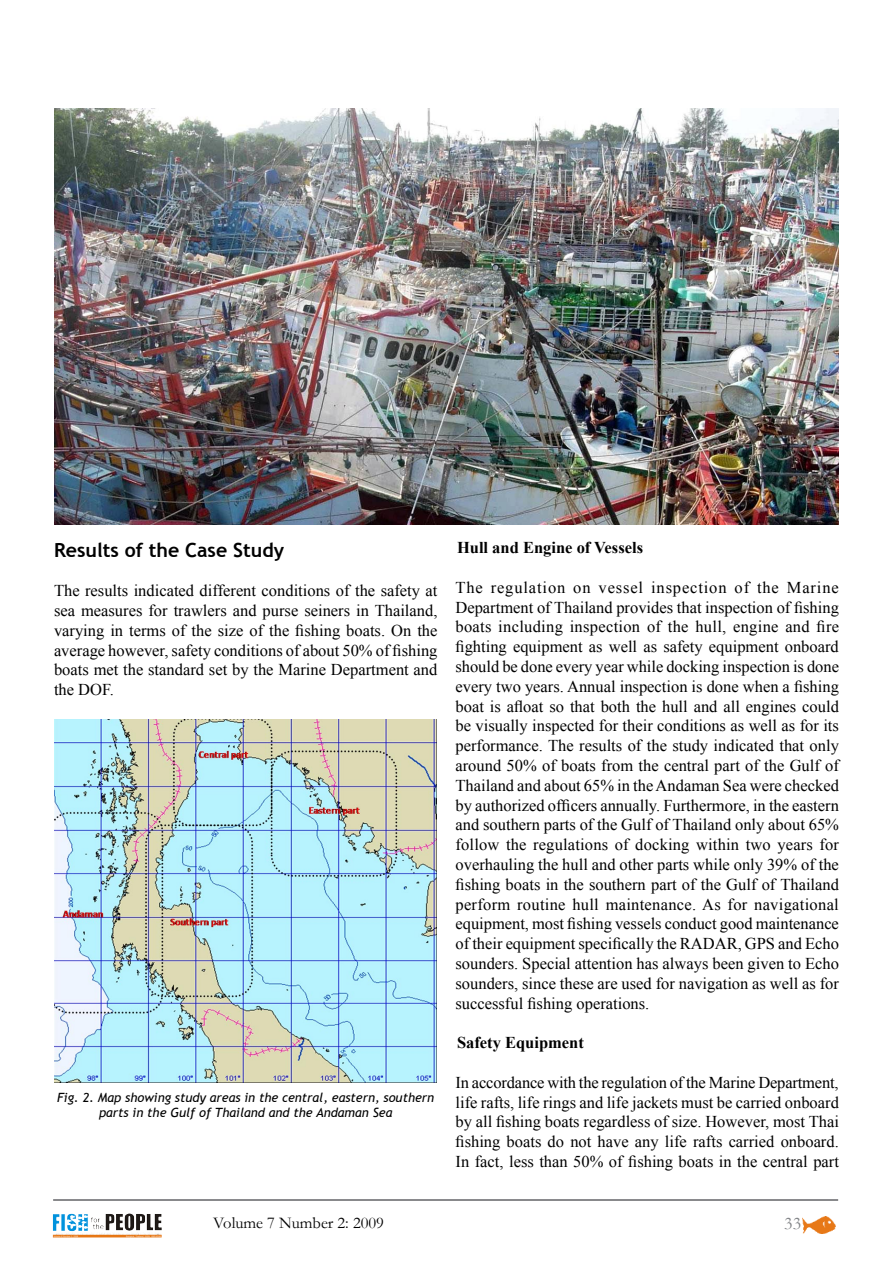
<style>
.page{position:relative;width:893px;height:1263px;background:#fff}
.page>*{position:absolute;margin:0;border:0;box-sizing:border-box;transform-origin:0 0}
.t1{font:700 19.5px "Trebuchet MS";color:#000}
.t2{font:18px "Garamond";color:#808285}
.t3{font:16.5px/19.8px "Times New Roman";color:#000;text-align:justify}
.t4{font:700 16.5px "Times New Roman";color:#000}
.t5{font:16.5px "Garamond";color:#000}
.t6{font:italic 12.75px/15.3px "Trebuchet MS";color:#000;text-align:center}
</style>
<div class="page">
<img style="left:803px;top:1217px;width:32px;height:16px">
<img style="left:67px;top:1213px;width:95px;height:19px">
<hr style="left:53px;top:1199px;width:785px;height:2px;background:#636467">
<img style="left:54px;top:720px;width:383px;height:363px">
<img style="left:54px;top:108px;width:785px;height:417px">
<p class="t1" style="left:54px;top:537px;width:232px">Results of the Case Study</p>
<p class="t3" style="left:54px;top:580px;width:385px">The results indicated different conditions of the safety at sea measures for trawlers and purse seiners in Thailand, varying in terms of the size of the fishing boats. On the average however, safety conditions of about 50% of fishing boats met the standard set by the Marine Department and the DOF.</p>
<p class="t6" style="left:57px;top:1090px;width:379px">Fig. 2. Map showing study areas in the central, eastern, southern parts in the Gulf of Thailand and the Andaman Sea</p>
<p class="t4" style="left:457px;top:536px;width:188px">Hull and Engine of Vessels</p>
<p class="t3" style="left:455px;top:577px;width:385px">The regulation on vessel inspection of the Marine Department of Thailand provides that inspection of fishing boats including inspection of the hull, engine and fire fighting equipment as well as safety equipment onboard should be done every year while docking inspection is done every two years. Annual inspection is done when a fishing boat is afloat so that both the hull and all engines could be visually inspected for their conditions as well as for its performance. The results of the study indicated that only around 50% of boats from the central part of the Gulf of Thailand and about 65% in the Andaman Sea were checked by authorized officers annually. Furthermore, in the eastern and southern parts of the Gulf of Thailand only about 65% follow the regulations of docking within two years for overhauling the hull and other parts while only 39% of the fishing boats in the southern part of the Gulf of Thailand perform routine hull maintenance. As for navigational equipment, most fishing vessels conduct good maintenance of their equipment specifically the RADAR, GPS and Echo sounders. Special attention has always been given to Echo sounders, since these are used for navigation as well as for successful fishing operations.</p>
<p class="t4" style="left:457px;top:1031px;width:128px">Safety Equipment</p>
<p class="t3" style="left:455px;top:1072px;width:385px">In accordance with the regulation of the Marine Department, life rafts, life rings and life jackets must be carried onboard by all fishing boats regardless of size. However, most Thai fishing boats do not have any life rafts carried onboard.<br>In fact, less than 50% of fishing boats in the central part</p>
<p class="t5" style="left:213px;top:1211px;width:172px">Volume 7 Number 2: 2009</p>
<p class="t2" style="left:784px;top:1211px;width:18px">33</p>
</div>
